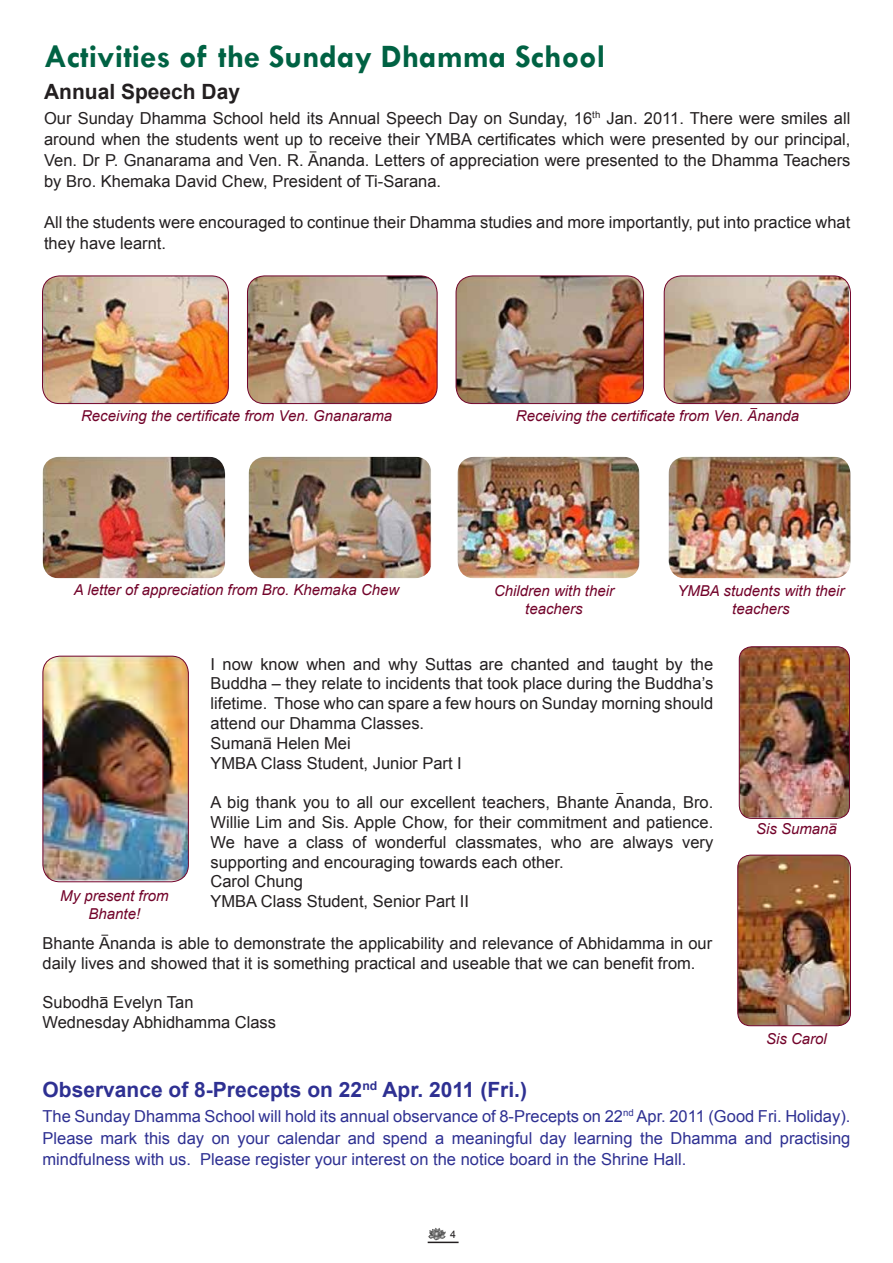
<style>
.page{position:relative;width:893px;height:1263px;background:#fff}
.page>*{position:absolute;margin:0;border:0;box-sizing:border-box;transform-origin:0 0}
.t1{font:700 33px "Tw Cen";color:#006243}
.t2{font:700 21px "Arial";color:#2e3092}
.t3{font:700 21px "Arial";color:#231f20}
.t4{font:16.5px/19.8px "Arial";color:#231f20}
.t5{font:16.5px/21.8px "Arial";color:#2e3092;text-align:justify}
.t6{font:italic 15px/18px "Arial";color:#72032a;text-align:center}
.t7{font:10.5px "Arial";color:#231f20}
</style>
<div class="page">
<img style="left:43px;top:457px;width:182px;height:121px">
<img style="left:249px;top:457px;width:183px;height:121px">
<img style="left:458px;top:457px;width:181px;height:121px">
<img style="left:669px;top:457px;width:181px;height:121px">
<img style="left:43px;top:656px;width:145px;height:226px">
<div style="left:43px;top:656px;width:146px;height:226px;border:1px solid #72032a;border-radius:17px"></div>
<img style="left:739px;top:647px;width:110px;height:171px">
<div style="left:739px;top:646px;width:111px;height:173px;border:1px solid #72032a;border-radius:13px"></div>
<img style="left:738px;top:855px;width:112px;height:171px">
<div style="left:737px;top:855px;width:114px;height:171px;border:1px solid #72032a;border-radius:13px"></div>
<hr style="left:428px;top:1241px;width:31px;height:2px;background:#231f20">
<svg style="left:428px;top:1229px;width:7px;height:10px"></svg>
<img style="left:43px;top:276px;width:185px;height:128px">
<div style="left:42px;top:276px;width:187px;height:128px;border:1px solid #72032a;border-radius:17px"></div>
<img style="left:247px;top:276px;width:190px;height:128px">
<div style="left:247px;top:276px;width:190px;height:128px;border:1px solid #72032a;border-radius:17px"></div>
<img style="left:456px;top:276px;width:187px;height:128px">
<div style="left:456px;top:276px;width:188px;height:128px;border:1px solid #72032a;border-radius:17px"></div>
<img style="left:664px;top:276px;width:185px;height:128px">
<div style="left:664px;top:276px;width:187px;height:128px;border:1px solid #72032a;border-radius:17px"></div>
<h1 class="t1" style="left:44px;top:37px;width:563px">Activities of the Sunday Dhamma School</h1>
<p class="t3" style="left:44px;top:77px;width:198px">Annual Speech Day</p>
<p class="t4" style="left:44px;top:108px;width:808px;line-height:21px;text-align:justify">Our Sunday Dhamma School held its Annual Speech Day on Sunday, 16<sup>th</sup> Jan. 2011. There were smiles all around when the students went up to receive their YMBA certificates which were presented by our principal, Ven. Dr P. Gnanarama and Ven. R. Ananda. Letters of appreciation were presented to the Dhamma Teachers by Bro. Khemaka David Chew, President of Ti-Sarana.</p>
<p class="t4" style="left:44px;top:212px;width:808px;line-height:21px">All the students were encouraged to continue their Dhamma studies and more importantly, put into practice what they have learnt.</p>
<p class="t6" style="left:81px;top:406px;width:313px">Receiving the certificate from Ven. Gnanarama</p>
<p class="t6" style="left:74px;top:581px;width:327px">A letter of appreciation from Bro. Khemaka Chew</p>
<p class="t6" style="left:516px;top:406px;width:285px">Receiving the certificate from Ven. Ananda</p>
<p class="t6" style="left:494px;top:582px;width:122px">Children with their teachers</p>
<p class="t6" style="left:677px;top:582px;width:169px">YMBA students with their teachers</p>
<p class="t4" style="left:210px;top:654px;width:504px">I now know when and why Suttas are chanted and taught by the Buddha – they relate to incidents that took place during the Buddha’s lifetime. Those who can spare a few hours on Sunday morning should attend our Dhamma Classes.<br>Sumana Helen Mei<br>YMBA Class Student, Junior Part I</p>
<p class="t4" style="left:210px;top:793px;width:504px">A big thank you to all our excellent teachers, Bhante Ananda, Bro.<br>Willie Lim and Sis. Apple Chow, for their commitment and patience.<br>We have a class of wonderful classmates, who are always very supporting and encouraging towards each other.<br>Carol Chung<br>YMBA Class Student, Senior Part II</p>
<p class="t4" style="left:43px;top:933px;width:671px">Bhante Ananda is able to demonstrate the applicability and relevance of Abhidamma in our daily lives and showed that it is something practical and useable that we can benefit from.</p>
<p class="t4" style="left:43px;top:993px;width:235px">Subodha Evelyn Tan<br>Wednesday Abhidhamma Class</p>
<p class="t6" style="left:60px;top:887px;width:110px">My present from<br>Bhante!</p>
<p class="t6" style="left:756px;top:820px;width:82px">Sis Sumana</p>
<p class="t6" style="left:766px;top:1030px;width:62px">Sis Carol</p>
<p class="t2" style="left:43px;top:1076px;width:486px">Observance of 8-Precepts on 22<sup>nd</sup> Apr. 2011 (Fri.)</p>
<p class="t5" style="left:43px;top:1105px;width:809px">The Sunday Dhamma School will hold its annual observance of 8-Precepts on 22<sup>nd</sup> Apr. 2011 (Good Fri. Holiday).<br>Please mark this day on your calendar and spend a meaningful day learning the Dhamma and practising mindfulness with us. Please register your interest on the notice board in the Shrine Hall.</p>
<p class="t7" style="left:450px;top:1227px;width:7px">4</p>
</div>
